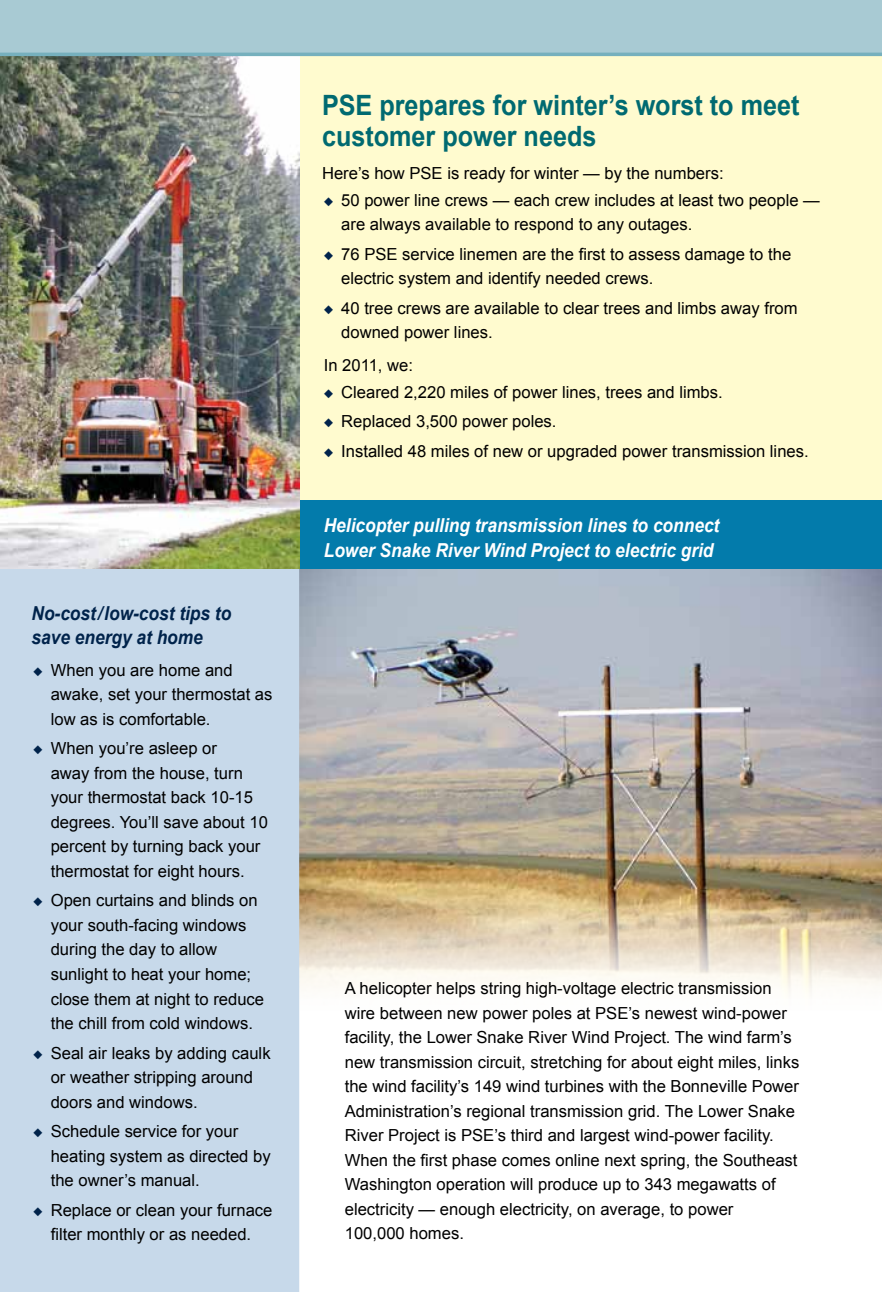
<style>
.page{position:relative;width:882px;height:1292px;background:#fff}
.page>*{position:absolute;margin:0;border:0;box-sizing:border-box;transform-origin:0 0}
.t1{font:700 28px/31.5px "Arial";color:#006a71;scale:.9 1}
.t2{font:italic 700 19.25px/24.5px "Arial";color:#fff;scale:.9 1}
.t3{font:italic 700 19.25px/24.5px "Arial";color:#00234b;scale:.9 1}
.t4{font:16.62px/24.5px "Arial";color:#000}
.s1{color:#00234b}
</style>
<div class="page">
<div style="left:299px;top:54px;width:583px;height:480px;background:#fffbcf"></div>
<img style="left:299px;top:569px;width:583px;height:450px">
<div style="left:0;top:55px;width:299px;height:1237px;background:#c7d9ea"></div>
<div style="left:0;top:0;width:882px;height:56px;background:#a8cad3"></div>
<div style="left:299px;top:500px;width:583px;height:69px;background:#037bab"></div>
<img style="left:0;top:56px;width:299px;height:513px">
<hr style="left:0;top:53px;width:882px;height:3px;background:#76b0bd">
<p class="t3" style="left:32px;top:601px;width:224px">No-cost/low-cost tips to save energy at home</p>
<p class="t4" style="left:51px;top:657px;width:223px;text-indent:-18px"><span class="s1">◆</span> When you are home and awake, set your thermostat as low as is comfortable.</p>
<p class="t4" style="left:51px;top:736px;width:219px;text-indent:-18px"><span class="s1">◆</span> When you’re asleep or<br>away from the house, turn your thermostat back 10-15 degrees. You’ll save about 10 percent by turning back your thermostat for eight hours.</p>
<p class="t4" style="left:51px;top:888px;width:215px;text-indent:-18px"><span class="s1">◆</span> Open curtains and blinds on your south-facing windows during the day to allow sunlight to heat your home; close them at night to reduce the chill from cold windows.</p>
<p class="t4" style="left:51px;top:1040px;width:221px;text-indent:-18px"><span class="s1">◆</span> Seal air leaks by adding caulk or weather stripping around doors and windows.</p>
<p class="t4" style="left:51px;top:1119px;width:221px;text-indent:-18px"><span class="s1">◆</span> Schedule service for your heating system as directed by the owner’s manual.</p>
<p class="t4" style="left:33px;top:1197px;width:241px;text-align:center"><span class="s1">◆</span> Replace or clean your furnace filter monthly or as needed.</p>
<h1 class="t1" style="left:322px;top:89px;width:532px">PSE prepares for winter’s worst to meet customer power needs</h1>
<p class="t4" style="left:322px;top:160px;width:403px">Here’s how PSE is ready for winter — by the numbers:</p>
<p class="t4" style="left:341px;top:187px;width:480px;text-indent:-18px"><span class="s1">◆</span> 50 power line crews — each crew includes at least two people — are always available to respond to any outages.</p>
<p class="t4" style="left:341px;top:241px;width:452px;text-indent:-18px"><span class="s1">◆</span> 76 PSE service linemen are the first to assess damage to the electric system and identify needed crews.</p>
<p class="t4" style="left:341px;top:295px;width:458px;text-indent:-18px"><span class="s1">◆</span> 40 tree crews are available to clear trees and limbs away from downed power lines.</p>
<p class="t4" style="left:324px;top:352px;width:91px">In 2011, we:</p>
<p class="t4" style="left:324px;top:379px;width:401px"><span class="s1">◆</span> Cleared 2,220 miles of power lines, trees and limbs.</p>
<p class="t4" style="left:324px;top:409px;width:234px"><span class="s1">◆</span> Replaced 3,500 power poles.</p>
<p class="t4" style="left:324px;top:438px;width:487px"><span class="s1">◆</span> Installed 48 miles of new or upgraded power transmission lines.</p>
<p class="t2" style="left:324px;top:513px;width:441px">Helicopter pulling transmission lines to connect<br>Lower Snake River Wind Project to electric grid</p>
<p class="t4" style="left:345px;top:976px;width:456px">A helicopter helps string high-voltage electric transmission wire between new power poles at PSE’s newest wind-power facility, the Lower Snake River Wind Project. The wind farm’s new transmission circuit, stretching for about eight miles, links the wind facility’s 149 wind turbines with the Bonneville Power Administration’s regional transmission grid. The Lower Snake River Project is PSE’s third and largest wind-power facility.<br>When the first phase comes online next spring, the Southeast Washington operation will produce up to 343 megawatts of electricity — enough electricity, on average, to power<br>100,000 homes.</p>
</div>
